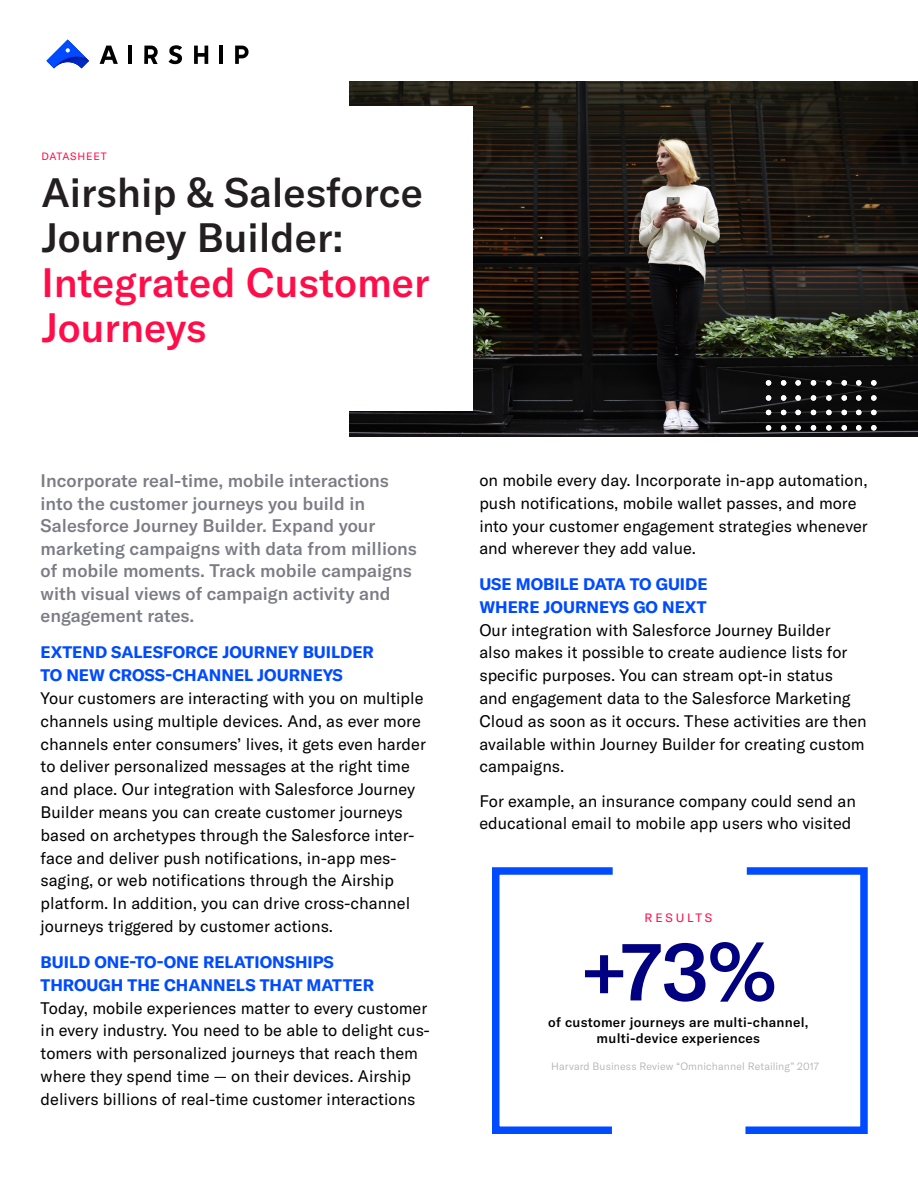
<style>
.page{position:relative;width:918px;height:1188px;background:#fff}
.page>*{position:absolute;margin:0;border:0;box-sizing:border-box;transform-origin:0 0}
.t1{font:500 81px "GT America";color:#000080}
.t2{font:500 40.5px/45px "GT America";color:#231f20}
.t3{font:500 18px/22.5px "GT America";color:#7b7c84}
.Body_copy{font:16.5px/22.8px "GT America";color:#000}
.t4{font:700 16.5px/22.8px "GT America";color:#004bff}
.t5{font:500 13.5px "GT America";letter-spacing:.02em;color:#000}
.t6{font:12px "GT America";letter-spacing:.23em;color:#ff0d49}
.Body_copy-2{font:300 10.5px "GT America";letter-spacing:.01em;color:#b0b0b5}
.t7{font:10.5px "GT America";letter-spacing:.07em;color:#ff0d49}
.s1{color:#ff0d49}
</style>
<div class="page">
<hr style="left:128px;top:46px;width:4px;height:18px;background:#000">
<svg style="left:194px;top:46px;width:14px;height:18px"></svg>
<hr style="left:220px;top:46px;width:3px;height:18px;background:#000">
<svg style="left:235px;top:46px;width:14px;height:18px"></svg>
<svg style="left:144px;top:46px;width:14px;height:18px"></svg>
<svg style="left:168px;top:45px;width:14px;height:19px"></svg>
<svg style="left:100px;top:46px;width:18px;height:18px"></svg>
<svg style="left:46px;top:40px;width:43px;height:28px"></svg>
<img style="left:349px;top:81px;width:569px;height:355px">
<div style="left:34px;top:107px;width:439px;height:304px;background:#fff"></div>
<svg style="left:753px;top:291px;width:124px;height:145px;background:#2b2e26"></svg>
<svg style="left:745px;top:867px;width:123px;height:267px"></svg>
<svg style="left:492px;top:867px;width:121px;height:267px"></svg>
<p class="t7" style="left:41px;top:147px;width:67px">DATASHEET</p>
<p class="t2" style="left:41px;top:169px;width:390px">Airship &amp; Salesforce<br>Journey Builder:<br><span class="s1">Integrated Customer<br>Journeys</span></p>
<p class="t7" style="left:41px;top:151px;width:67px">DATASHEET</p>
<p class="t3" style="left:41px;top:469px;width:378px">Incorporate real-time, mobile interactions into the customer journeys you build in Salesforce Journey Builder. Expand your marketing campaigns with data from millions of mobile moments. Track mobile campaigns with visual views of campaign activity and engagement rates.</p>
<p class="t4" style="left:41px;top:641px;width:335px">EXTEND SALESFORCE JOURNEY BUILDER<br>TO NEW CROSS-CHANNEL JOURNEYS</p>
<p class="Body_copy" style="left:41px;top:687px;width:387px">Your customers are interacting with you on multiple channels using multiple devices. And, as ever more channels enter consumers’ lives, it gets even harder to deliver personalized messages at the right time and place. Our integration with Salesforce Journey Builder means you can create customer journeys based on archetypes through the Salesforce inter&shy;face and deliver push notifications, in-app mes&shy;saging, or web notifications through the Airship platform. In addition, you can drive cross-channel journeys triggered by customer actions.</p>
<p class="t4" style="left:41px;top:951px;width:335px">BUILD ONE-TO-ONE RELATIONSHIPS<br>THROUGH THE CHANNELS THAT MATTER</p>
<p class="Body_copy" style="left:41px;top:996px;width:391px">Today, mobile experiences matter to every customer in every industry. You need to be able to delight cus&shy;tomers with personalized journeys that reach them where they spend time — on their devices. Airship delivers billions of real-time customer interactions</p>
<p class="Body_copy" style="left:479px;top:469px;width:390px">on mobile every day. Incorporate in-app automation, push notifications, mobile wallet passes, and more into your customer engagement strategies whenever and wherever they add value.</p>
<p class="t4" style="left:479px;top:573px;width:230px">USE MOBILE DATA TO GUIDE<br>WHERE JOURNEYS GO NEXT</p>
<p class="Body_copy" style="left:479px;top:618px;width:389px">Our integration with Salesforce Journey Builder<br>also makes it possible to create audience lists for specific purposes. You can stream opt-in status<br>and engagement data to the Salesforce Marketing Cloud as soon as it occurs. These activities are then available within Journey Builder for creating custom campaigns.</p>
<p class="Body_copy" style="left:479px;top:789px;width:378px">For example, an insurance company could send an educational email to mobile app users who visited</p>
<p class="t6" style="left:645px;top:911px;width:69px">RESULTS</p>
<p class="t1" style="left:581px;top:923px;width:196px">+73%</p>
<p class="t5" style="left:597px;top:1031px;width:165px">multi-device experiences</p>
<p class="t5" style="left:548px;top:1014px;width:262px">of customer journeys are multi-channel,</p>
<p class="Body_copy-2" style="left:551px;top:1060px;width:270px">Harvard Business Review “Omnichannel Retailing” 2017</p>
</div>
